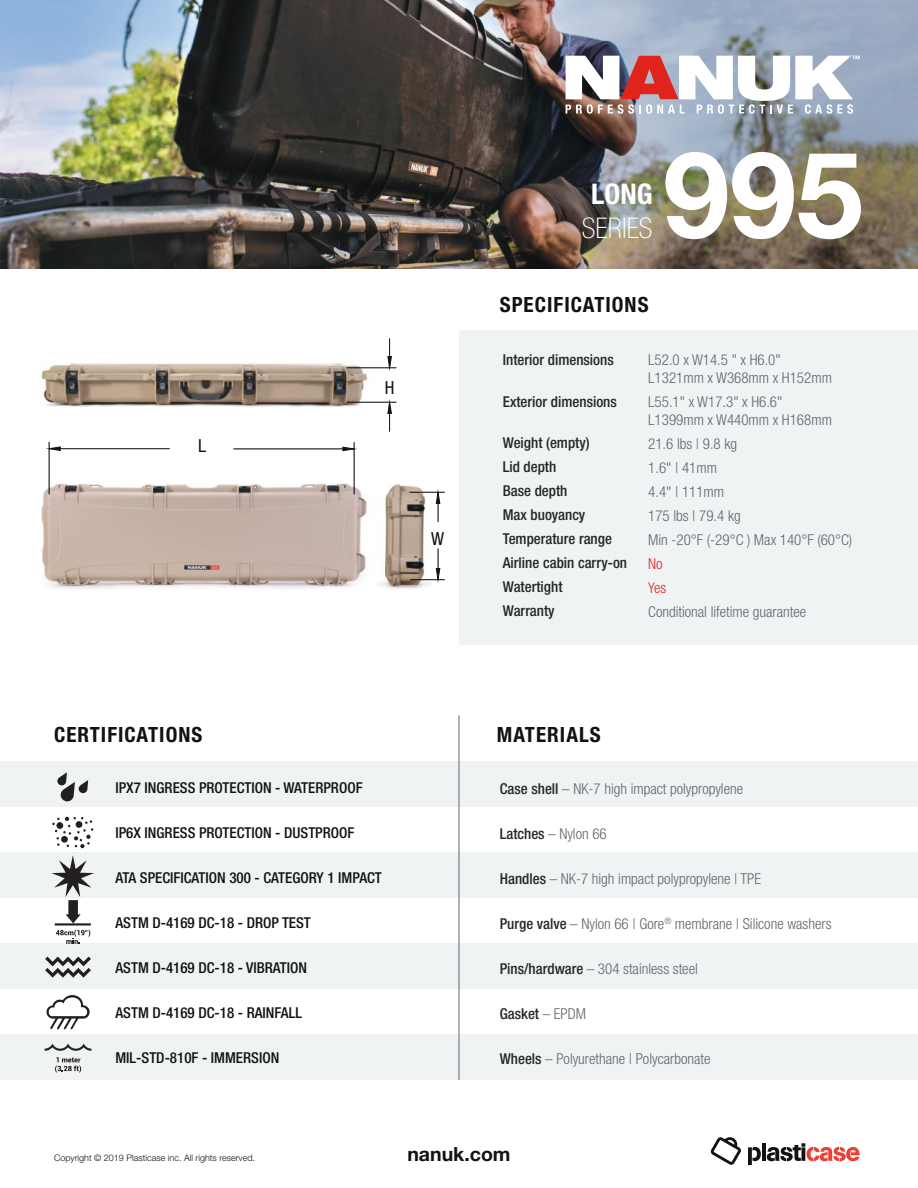
<style>
.page{position:relative;width:918px;height:1188px;background:#fff}
.page>*{position:absolute;margin:0;border:0;box-sizing:border-box;transform-origin:0 0}
.t1{font:700 120px "Helvetica Neue";color:#fff}
.t2{font:100 condensed 28.5px "Helvetica Neue LT Std";color:#fff}
.t3{font:700 condensed 28.5px "Helvetica Neue LT Std";color:#fff}
.t4{font:700 condensed 21px "Helvetica Neue LT Std";letter-spacing:.05em;color:#111213}
.t5{font:700 19.5px "Helvetica Neue LT Std";color:#111213}
.t6{font:condensed 18px "Helvetica Neue LT Std";color:#111213}
.t7{font:300 condensed 15px/24px "Helvetica Neue LT Std";color:#63656a}
.t8{font:500 condensed 15px "Helvetica Neue LT Std";color:#111213}
.t9{font:500 condensed 15px/24px "Helvetica Neue LT Std";color:#242728}
.t10{font:300 condensed 15px/24px "Helvetica Neue LT Std";color:#e32726}
.t11{font:300 9px "Helvetica Neue LT Std";color:#111213}
.s1{font-weight:500;color:#242728}
.s2{font-weight:300;color:#63656a}
</style>
<div class="page">
<div style="left:0;top:761px;width:459px;height:46px;background:#f0f3f4"></div>
<div style="left:0;top:852px;width:459px;height:46px;background:#f0f3f4"></div>
<div style="left:0;top:943px;width:459px;height:46px;background:#f0f3f4"></div>
<div style="left:0;top:1034px;width:459px;height:46px;background:#f0f3f4"></div>
<div style="left:459px;top:761px;width:459px;height:46px;background:#f0f3f4"></div>
<div style="left:459px;top:331px;width:459px;height:314px;background:#f0f3f4"></div>
<div style="left:459px;top:852px;width:459px;height:46px;background:#f0f3f4"></div>
<div style="left:459px;top:943px;width:459px;height:46px;background:#f0f3f4"></div>
<div style="left:459px;top:1034px;width:459px;height:46px;background:#f0f3f4"></div>
<svg style="left:748px;top:1147px;width:13px;height:18px"></svg>
<hr style="left:762px;top:1143px;width:4px;height:18px;background:#111213">
<svg style="left:767px;top:1143px;width:93px;height:18px"></svg>
<svg style="left:711px;top:1137px;width:30px;height:28px"></svg>
<svg style="left:52px;top:817px;width:41px;height:31px"></svg>
<svg style="left:57px;top:772px;width:31px;height:29px"></svg>
<svg style="left:52px;top:855px;width:42px;height:89px"></svg>
<svg style="left:45px;top:957px;width:46px;height:21px"></svg>
<svg style="left:47px;top:995px;width:43px;height:34px"></svg>
<svg style="left:45px;top:1043px;width:47px;height:8px"></svg>
<svg style="left:55px;top:1057px;width:26px;height:16px"></svg>
<hr style="left:459px;top:715px;width:1px;height:365px;background:#63656a">
<img style="left:0;top:0;width:459px;height:269px">
<img style="left:459px;top:0;width:459px;height:269px">
<svg style="left:566px;top:56px;width:294px;height:58px"></svg>
<img style="left:41px;top:356px;width:403px;height:233px">
<svg style="left:436px;top:493px;width:4px;height:29px"></svg>
<hr style="left:409px;top:492px;width:36px;height:1px;background:#111213">
<svg style="left:436px;top:549px;width:4px;height:30px"></svg>
<hr style="left:410px;top:579px;width:35px;height:1px;background:#111213">
<hr style="left:49px;top:442px;width:1px;height:52px;background:#111213">
<hr style="left:60px;top:448px;width:110px;height:1px;background:#111213">
<svg style="left:48px;top:447px;width:12px;height:4px"></svg>
<hr style="left:347px;top:402px;width:49px;height:1px;background:#111213">
<hr style="left:347px;top:368px;width:49px;height:1px;background:#111213">
<svg style="left:388px;top:402px;width:4px;height:30px"></svg>
<svg style="left:388px;top:338px;width:4px;height:30px"></svg>
<hr style="left:354px;top:442px;width:1px;height:52px;background:#111213">
<hr style="left:233px;top:449px;width:110px;height:1px;background:#111213">
<svg style="left:343px;top:447px;width:12px;height:4px"></svg>
<p class="t6" style="left:198px;top:436px;width:10px">L</p>
<p class="t6" style="left:385px;top:377px;width:11px">H</p>
<p class="t6" style="left:431px;top:528px;width:15px">W</p>
<h2 class="t3" style="left:591px;top:176px;width:63px">LONG</h2>
<h2 class="t2" style="left:582px;top:212px;width:72px">SERIES</h2>
<h1 class="t1" style="left:663px;top:101px;width:202px">995</h1>
<h3 class="t4" style="left:500px;top:292px;width:150px">SPECIFICATIONS</h3>
<p class="t9" style="left:503px;top:347px;width:113px">Interior dimensions</p>
<p class="t9" style="left:503px;top:389px;width:116px">Exterior dimensions</p>
<p class="t9" style="left:503px;top:430px;width:126px">Weight (empty)<br>Lid depth<br>Base depth<br>Max buoyancy<br>Temperature range<br>Airline cabin carry-on<br>Watertight<br>Warranty</p>
<p class="t7" style="left:648px;top:350px;width:185px;line-height:18px">L52.0 x W14.5 " x H6.0"<br>L1321mm x W368mm x H152mm</p>
<p class="t7" style="left:648px;top:392px;width:185px;line-height:18px">L55.1" x W17.3" x H6.6"<br>L1399mm x W440mm x H168mm</p>
<p class="t7" style="left:648px;top:431px;width:205px">21.6 lbs | 9.8 kg<br>1.6" | 41mm<br>4.4" | 111mm<br>175 lbs | 79.4 kg<br>Min -20°F (-29°C ) Max 140°F (60°C)</p>
<p class="t10" style="left:648px;top:551px;width:20px">No<br>Yes</p>
<p class="t7" style="left:648px;top:599px;width:159px">Conditional lifetime guarantee</p>
<h3 class="t4" style="left:54px;top:722px;width:150px">CERTIFICATIONS</h3>
<h3 class="t4" style="left:497px;top:722px;width:105px">MATERIALS</h3>
<p class="t8" style="left:116px;top:779px;width:249px">IPX7 INGRESS PROTECTION - WATERPROOF</p>
<p class="t8" style="left:116px;top:824px;width:240px">IP6X INGRESS PROTECTION - DUSTPROOF</p>
<p class="t8" style="left:116px;top:869px;width:268px">ATA SPECIFICATION 300 - CATEGORY 1 IMPACT</p>
<p class="t8" style="left:116px;top:914px;width:197px">ASTM D-4169 DC-18 - DROP TEST</p>
<p class="t8" style="left:116px;top:959px;width:193px">ASTM D-4169 DC-18 - VIBRATION</p>
<p class="t8" style="left:116px;top:1004px;width:188px">ASTM D-4169 DC-18 - RAINFALL</p>
<p class="t8" style="left:116px;top:1049px;width:165px">MIL-STD-810F - IMMERSION</p>
<p class="t7" style="left:500px;top:777px;width:245px"><span class="s1">Case shell</span> – NK-7 high impact polypropylene</p>
<p class="t7" style="left:500px;top:822px;width:109px"><span class="s1">Latches</span> – Nylon 66</p>
<p class="t7" style="left:500px;top:867px;width:263px"><span class="s1">Handles</span> – NK-7 high impact polypropylene | TPE</p>
<p class="t7" style="left:500px;top:912px;width:333px"><span class="s1">Purge valve</span> – Nylon 66 | Gore<sup>®</sup> membrane | Silicone washers</p>
<p class="t7" style="left:500px;top:957px;width:200px"><span class="s1">Pins/hardware</span> – 304 stainless steel</p>
<p class="t9" style="left:500px;top:1002px;width:88px">Gasket <span class="s2">– EPDM</span></p>
<p class="t7" style="left:500px;top:1047px;width:212px"><span class="s1">Wheels</span> – Polyurethane | Polycarbonate</p>
<p class="t11" style="left:54px;top:1153px;width:203px">Copyright © 2019 Plasticase inc. All rights reserved.</p>
<h3 class="t5" style="left:407px;top:1142px;width:105px">nanuk.com</h3>
</div>
